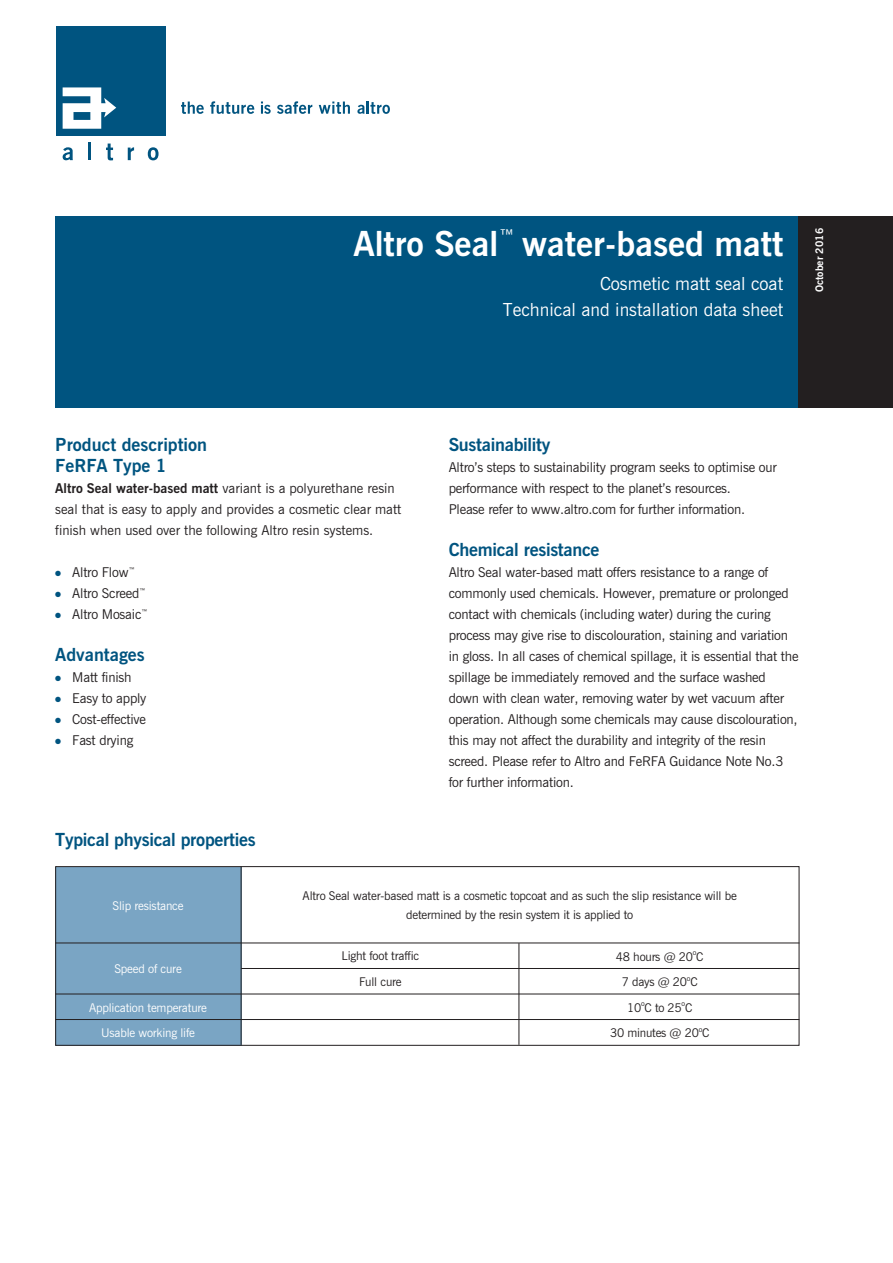
<style>
.page{position:relative;width:893px;height:1263px;background:#fff}
.page>*{position:absolute;margin:0;border:0;box-sizing:border-box;transform-origin:0 0}
.t1{font:700 34.5px "News Gothic BT";color:#fff}
.t2{font:700 18px/21px "News Gothic BT";letter-spacing:-.015em;color:#005480}
.t3{font:18px/25.8px "News Gothic BT";color:#fff;text-align:right}
.t4{font:13.5px/21px "News Gothic BT";letter-spacing:-.015em;color:#231f20}
.t5{font:12px/18.8px "News Gothic BT";letter-spacing:-.015em;color:#231f20;text-align:center}
.t6{font:12px/25.5px "News Gothic BT";letter-spacing:-.015em;color:#fff;text-align:center}
.t7{font:700 10.5px "News Gothic BT";color:#fff}
.t8{font:7.2px "News Gothic BT";color:#231f20}
.s1{font-weight:700}
.s2{color:#005480}
</style>
<div class="page">
<div style="left:55px;top:216px;width:743px;height:192px;background:#005480"></div>
<div style="left:798px;top:216px;width:95px;height:192px;background:#231f20"></div>
<div style="left:56px;top:26px;width:109px;height:110px;background:#005480"></div>
<svg style="left:63px;top:147px;width:10px;height:13px"></svg>
<hr style="left:88px;top:143px;width:3px;height:17px;background:#005480">
<svg style="left:106px;top:144px;width:7px;height:16px"></svg>
<svg style="left:128px;top:147px;width:6px;height:13px"></svg>
<svg style="left:148px;top:147px;width:11px;height:13px"></svg>
<svg style="left:63px;top:87px;width:53px;height:42px"></svg>
<svg style="left:181px;top:102px;width:23px;height:12px"></svg>
<svg style="left:210px;top:101px;width:44px;height:13px"></svg>
<svg style="left:261px;top:102px;width:10px;height:12px"></svg>
<svg style="left:277px;top:101px;width:35px;height:13px"></svg>
<svg style="left:319px;top:102px;width:31px;height:12px"></svg>
<svg style="left:357px;top:102px;width:33px;height:12px"></svg>
<div style="left:55px;top:867px;width:186px;height:76px;background:#7aa5c4"></div>
<div style="left:55px;top:943px;width:186px;height:51px;background:#7aa5c4"></div>
<div style="left:55px;top:994px;width:186px;height:26px;background:#7aa5c4"></div>
<div style="left:55px;top:1020px;width:186px;height:25px;background:#7aa5c4"></div>
<hr style="left:241px;top:866px;width:1px;height:179px;background:#231f20">
<hr style="left:55px;top:994px;width:744px;height:1px;background:#231f20">
<hr style="left:55px;top:942px;width:744px;height:1px;background:#231f20">
<hr style="left:55px;top:1019px;width:744px;height:1px;background:#231f20">
<hr style="left:519px;top:943px;width:1px;height:102px;background:#231f20">
<hr style="left:241px;top:968px;width:558px;height:1px;background:#231f20">
<div style="left:55px;top:866px;width:744px;height:180px;border:1px solid #231f20"></div>
<h1 class="t1" style="left:353px;top:222px;width:431px">Altro Seal<sup>™</sup> water-based matt</h1>
<h2 class="t3" style="left:503px;top:271px;width:282px">Cosmetic matt seal coat<br>Technical and installation data sheet</h2>
<p class="t7" style="left:813px;top:292px;width:66px;rotate:-90deg">October 2016</p>
<h2 class="t2" style="left:55px;top:434px;width:153px">Product description<br>FeRFA Type 1</h2>
<p class="t4" style="left:55px;top:478px;width:348px"><span class="s1">Altro Seal water-based matt</span> variant is a polyurethane resin seal that is easy to apply and provides a cosmetic clear matt finish when used over the following Altro resin systems.</p>
<p class="t4" style="left:55px;top:562px;width:81px"><span class="s2">●</span> Altro Flow<sup>™</sup></p>
<p class="t4" style="left:55px;top:583px;width:92px"><span class="s2">●</span> Altro Screed<sup>™</sup></p>
<p class="t4" style="left:55px;top:604px;width:94px"><span class="s2">●</span> Altro Mosaic<sup>™</sup></p>
<h2 class="t2" style="left:55px;top:644px;width:91px">Advantages</h2>
<p class="t4" style="left:55px;top:667px;width:78px"><span class="s2">●</span> Matt finish</p>
<p class="t4" style="left:55px;top:688px;width:93px"><span class="s2">●</span> Easy to apply</p>
<p class="t4" style="left:55px;top:709px;width:92px"><span class="s2">●</span> Cost-effective</p>
<p class="t4" style="left:55px;top:730px;width:80px"><span class="s2">●</span> Fast drying</p>
<h2 class="t2" style="left:55px;top:829px;width:202px">Typical physical properties</h2>
<h2 class="t2" style="left:449px;top:434px;width:103px">Sustainability</h2>
<p class="t4" style="left:449px;top:457px;width:330px">Altro’s steps to sustainability program seeks to optimise our performance with respect to the planet’s resources.<br>Please refer to www.altro.com for further information.</p>
<h2 class="t2" style="left:449px;top:539px;width:152px">Chemical resistance</h2>
<p class="t4" style="left:449px;top:562px;width:351px">Altro Seal water-based matt offers resistance to a range of commonly used chemicals. However, premature or prolonged contact with chemicals (including water) during the curing process may give rise to discolouration, staining and variation in gloss. In all cases of chemical spillage, it is essential that the spillage be immediately removed and the surface washed down with clean water, removing water by wet vacuum after operation. Although some chemicals may cause discolouration, this may not affect the durability and integrity of the resin screed. Please refer to Altro and FeRFA Guidance Note No.3 for further information.</p>
<p class="t6" style="left:113px;top:892px;width:72px">Slip resistance</p>
<p class="t6" style="left:114px;top:956px;width:69px">Speed of cure</p>
<p class="t6" style="left:89px;top:994px;width:119px">Application temperature<br>Usable working life</p>
<p class="t5" style="left:303px;top:886px;width:436px">Altro Seal water-based matt is a cosmetic topcoat and as such the slip resistance will be determined by the resin system it is applied to</p>
<p class="t5" style="left:342px;top:943px;width:79px;line-height:25.5px">Light foot traffic<br>Full cure</p>
<p class="t5" style="left:616px;top:947px;width:89px">48 hours @ 20 C</p>
<p class="t8" style="left:693px;top:948px;width:5px">o</p>
<p class="t5" style="left:622px;top:972px;width:77px">7 days @ 20 C</p>
<p class="t8" style="left:687px;top:974px;width:5px">o</p>
<p class="t5" style="left:627px;top:998px;width:67px">10 C to 25 C</p>
<p class="t8" style="left:641px;top:999px;width:5px">o</p>
<p class="t8" style="left:682px;top:999px;width:5px">o</p>
<p class="t5" style="left:610px;top:1023px;width:101px">30 minutes @ 20 C</p>
<p class="t8" style="left:699px;top:1025px;width:5px">o</p>
</div>
